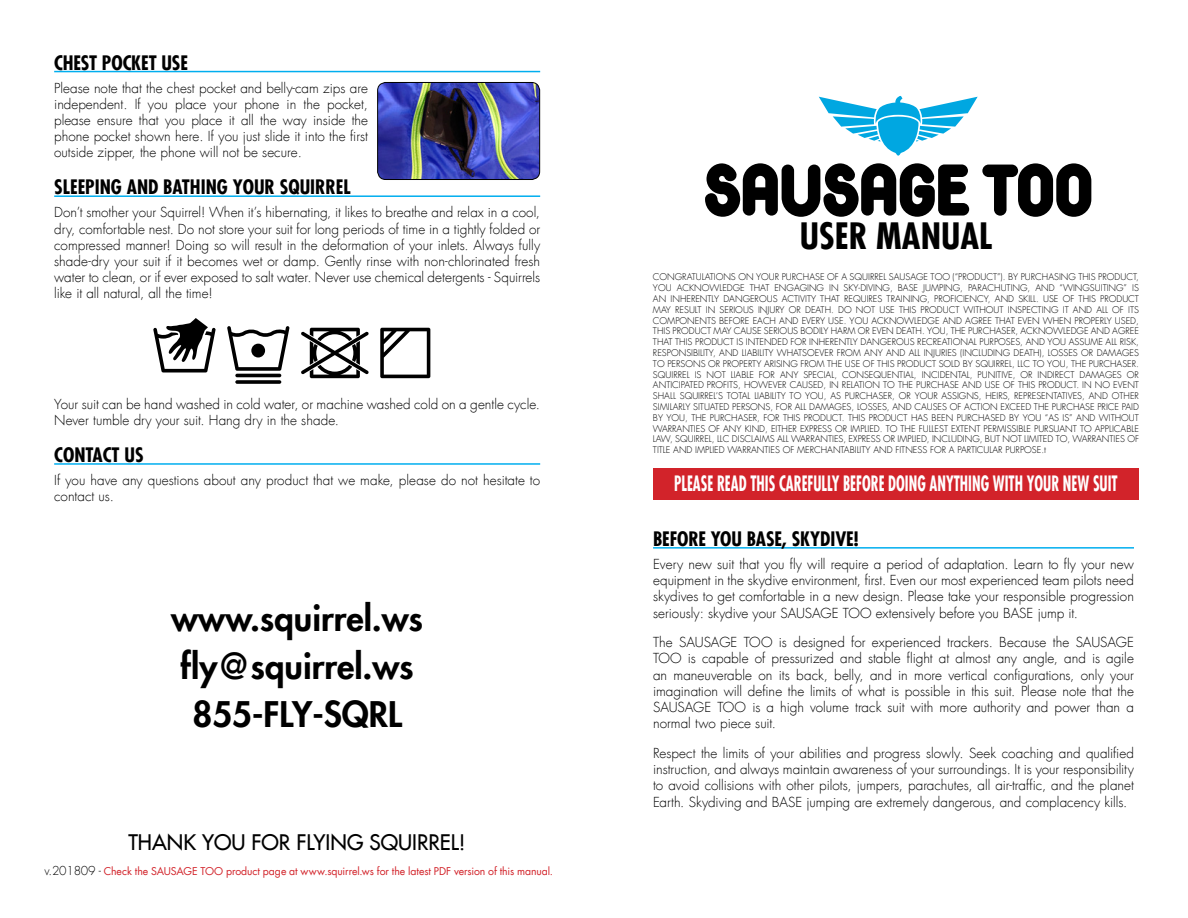
<style>
.page{position:relative;width:1188px;height:918px;background:#fff}
.page>*{position:absolute;margin:0;border:0;box-sizing:border-box;transform-origin:0 0}
.t1{font:700 condensed 35.55px "Futura LT";color:#000}
.t2{font:800 34.5px "Futura LT";color:#000}
.t3{font:21px "Futura LT";color:#000}
.t4{font:700 condensed 20.7px "Futura LT";color:#fff;scale:.72 1}
.Section_Header{font:700 condensed 19.5px "Futura LT";color:#000}
.Body{font:300 13.5px/16.2px "Futura LT";color:#000;text-align:justify}
.t5{font:10.5px "Futura LT";letter-spacing:-.005em;color:#d2232a}
.Body-2{font:300 9px/10.8px "Futura LT";color:#000;text-align:justify}
.s1{font-weight:300;font-size:12px;color:#000}
</style>
<div class="page">
<svg style="left:819px;top:96px;width:159px;height:60px"></svg>
<svg style="left:705px;top:163px;width:386px;height:54px"></svg>
<hr style="left:653px;top:547px;width:481px;height:2px;background:#00aeef">
<div style="left:653px;top:468px;width:486px;height:32px;background:#d2232a"></div>
<svg style="left:227px;top:326px;width:63px;height:45px"></svg>
<hr style="left:235px;top:374px;width:46px;height:3px;background:#000;border-radius:2px">
<svg style="left:235px;top:380px;width:46px;height:4px"></svg>
<div style="left:251px;top:344px;width:14px;height:13px;background:#000;border-radius:50%"></div>
<svg style="left:153px;top:318px;width:63px;height:54px"></svg>
<svg style="left:301px;top:328px;width:68px;height:50px"></svg>
<svg style="left:380px;top:328px;width:50px;height:50px"></svg>
<hr style="left:54px;top:71px;width:486px;height:1px;background:#00aeef">
<hr style="left:54px;top:195px;width:486px;height:2px;background:#00aeef">
<hr style="left:54px;top:463px;width:486px;height:2px;background:#00aeef">
<img style="left:379px;top:82px;width:161px;height:98px">
<div style="left:377px;top:82px;width:163px;height:98px;border:1px solid #000;border-radius:8px"></div>
<p class="Section_Header" style="left:54px;top:50px;width:135px">CHEST POCKET USE</p>
<p class="Body" style="left:54px;top:80px;width:315px">Please note that the chest pocket and belly-cam zips are independent. If you place your phone in the pocket, please ensure that you place it all the way inside the phone pocket shown here. If you just slide it into the first outside zipper, the phone will not be secure.</p>
<p class="Section_Header" style="left:54px;top:175px;width:298px">SLEEPING AND BATHING YOUR SQUIRREL</p>
<p class="Body" style="left:54px;top:205px;width:488px">Don’t smother your Squirrel! When it’s hibernating, it likes to breathe and relax in a cool, dry, comfortable nest. Do not store your suit for long periods of time in a tightly folded or compressed manner! Doing so will result in the deformation of your inlets. Always fully shade-dry your suit if it becomes wet or damp. Gently rinse with non-chlorinated fresh water to clean, or if ever exposed to salt water. Never use chemical detergents - Squirrels like it all natural, all the time!</p>
<p class="Body" style="left:54px;top:396px;width:487px">Your suit can be hand washed in cold water, or machine washed cold on a gentle cycle.<br>Never tumble dry your suit. Hang dry in the shade.</p>
<p class="Section_Header" style="left:54px;top:443px;width:91px">CONTACT US</p>
<p class="Body" style="left:54px;top:472px;width:488px">If you have any questions about any product that we make, please do not hesitate to contact us.</p>
<p class="t2" style="left:171px;top:596px;width:253px">www.squirrel.ws</p>
<p class="t2" style="left:181px;top:644px;width:235px">fly@squirrel.ws</p>
<p class="t2" style="left:192px;top:692px;width:211px">855-FLY-SQRL</p>
<p class="t3" style="left:128px;top:828px;width:339px">THANK YOU FOR FLYING SQUIRREL!</p>
<p class="t5" style="left:45px;top:864px;width:510px"><span class="s1">v.201809 -</span> Check the SAUSAGE TOO product page at www.squirrel.ws for the latest PDF version of this manual.</p>
<p class="t1" style="left:800px;top:214px;width:194px">USER MANUAL</p>
<p class="Body-2" style="left:653px;top:272px;width:488px">CONGRATULATIONS ON YOUR PURCHASE OF A SQUIRREL SAUSAGE TOO (“PRODUCT”). BY PURCHASING THIS PRODUCT, YOU ACKNOWLEDGE THAT ENGAGING IN SKY-DIVING, BASE JUMPING, PARACHUTING, AND “WINGSUITING” IS AN INHERENTLY DANGEROUS ACTIVITY THAT REQUIRES TRAINING, PROFICIENCY, AND SKILL. USE OF THIS PRODUCT MAY RESULT IN SERIOUS INJURY OR DEATH. DO NOT USE THIS PRODUCT WITHOUT INSPECTING IT AND ALL OF ITS COMPONENTS BEFORE EACH AND EVERY USE. YOU ACKNOWLEDGE AND AGREE THAT EVEN WHEN PROPERLY USED, THIS PRODUCT MAY CAUSE SERIOUS BODILY HARM OR EVEN DEATH. YOU, THE PURCHASER, ACKNOWLEDGE AND AGREE THAT THIS PRODUCT IS INTENDED FOR INHERENTLY DANGEROUS RECREATIONAL PURPOSES, AND YOU ASSUME ALL RISK, RESPONSIBILITY, AND LIABILITY WHATSOEVER FROM ANY AND ALL INJURIES (INCLUDING DEATH), LOSSES OR DAMAGES TO PERSONS OR PROPERTY ARISING FROM THE USE OF THIS PRODUCT SOLD BY SQUIRREL, LLC TO YOU, THE PURCHASER.<br>SQUIRREL IS NOT LIABLE FOR ANY SPECIAL, CONSEQUENTIAL, INCIDENTAL, PUNITIVE, OR INDIRECT DAMAGES OR ANTICIPATED PROFITS, HOWEVER CAUSED, IN RELATION TO THE PURCHASE AND USE OF THIS PRODUCT. IN NO EVENT SHALL SQUIRREL’S TOTAL LIABILITY TO YOU, AS PURCHASER, OR YOUR ASSIGNS, HEIRS, REPRESENTATIVES, AND OTHER SIMILARLY SITUATED PERSONS, FOR ALL DAMAGES, LOSSES, AND CAUSES OF ACTION EXCEED THE PURCHASE PRICE PAID BY YOU, THE PURCHASER, FOR THIS PRODUCT. THIS PRODUCT HAS BEEN PURCHASED BY YOU “AS IS” AND WITHOUT WARRANTIES OF ANY KIND, EITHER EXPRESS OR IMPLIED. TO THE FULLEST EXTENT PERMISSIBLE PURSUANT TO APPLICABLE LAW, SQUIRREL, LLC DISCLAIMS ALL WARRANTIES, EXPRESS OR IMPLIED, INCLUDING, BUT NOT LIMITED TO, WARRANTIES OF TITLE AND IMPLIED WARRANTIES OF MERCHANTABILITY AND FITNESS FOR A PARTICULAR PURPOSE.t</p>
<p class="t4" style="left:674px;top:471px;width:618px">PLEASE READ THIS CAREFULLY BEFORE DOING ANYTHING WITH YOUR NEW SUIT</p>
<p class="Section_Header" style="left:653px;top:527px;width:207px">BEFORE YOU BASE, SKYDIVE!</p>
<p class="Body" style="left:653px;top:556px;width:482px">Every new suit that you fly will require a period of adaptation. Learn to fly your new equipment in the skydive environment, first. Even our most experienced team pilots need skydives to get comfortable in a new design. Please take your responsible progression seriously: skydive your SAUSAGE TOO extensively before you BASE jump it.</p>
<p class="Body" style="left:653px;top:635px;width:482px">The SAUSAGE TOO is designed for experienced trackers. Because the SAUSAGE TOO is capable of pressurized and stable flight at almost any angle, and is agile an maneuverable on its back, belly, and in more vertical configurations, only your imagination will define the limits of what is possible in this suit. Please note that the SAUSAGE TOO is a high volume track suit with more authority and power than a normal two piece suit.</p>
<p class="Body" style="left:653px;top:745px;width:482px">Respect the limits of your abilities and progress slowly. Seek coaching and qualified instruction, and always maintain awareness of your surroundings. It is your responsibility to avoid collisions with other pilots, jumpers, parachutes, all air-traffic, and the planet Earth. Skydiving and BASE jumping are extremely dangerous, and complacency kills.</p>
</div>
